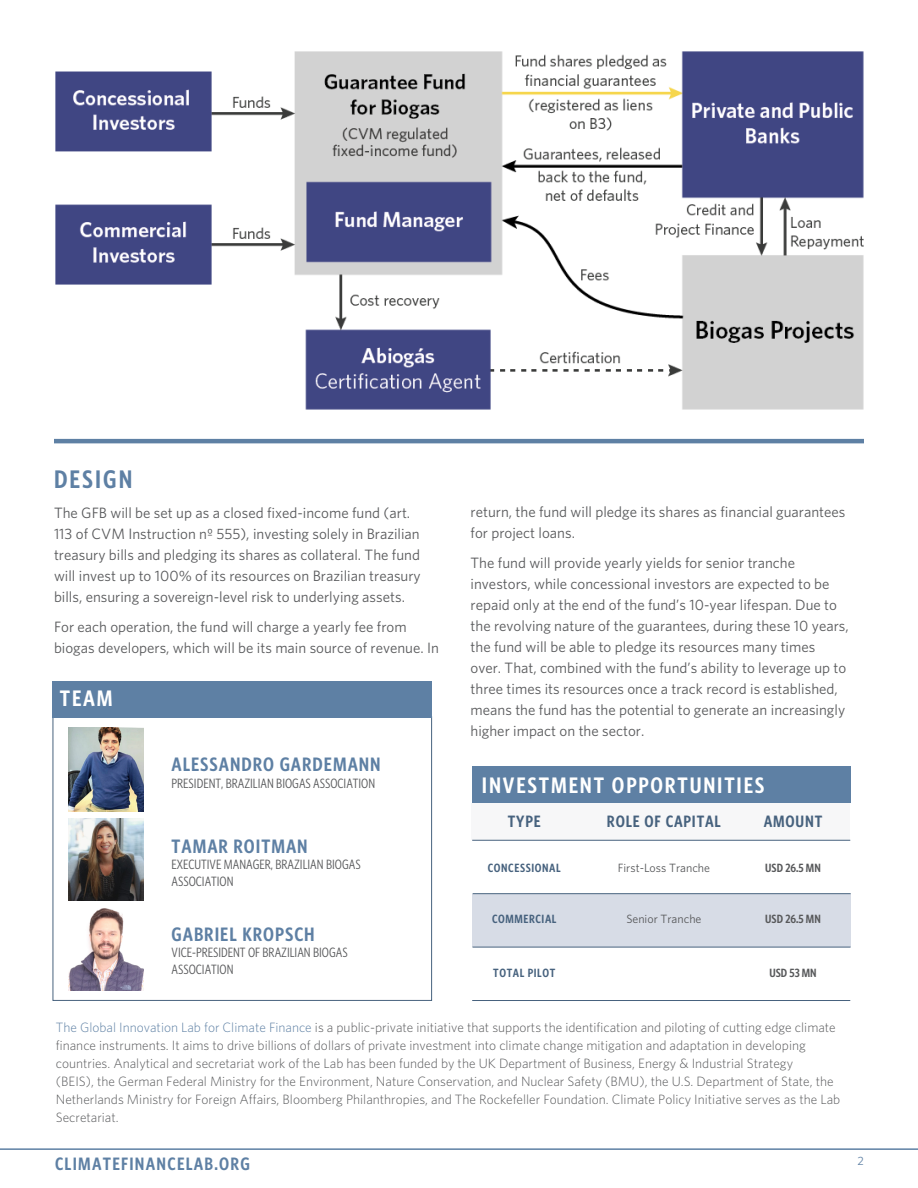
<style>
.page{position:relative;width:918px;height:1188px;background:#fff}
.page>*{position:absolute;margin:0;border:0;box-sizing:border-box;transform-origin:0 0}
.t1{font:600 25.5px "Whitney Condensed";letter-spacing:.08em;color:#5e80a4}
.t2{font:600 22.5px "Whitney Condensed";letter-spacing:.08em;color:#fff}
.t3{font:600 19.5px "Whitney Condensed";letter-spacing:.05em;color:#5e80a4}
.t4{font:600 18px "Whitney Condensed";letter-spacing:.07em;color:#5e80a4}
.t5{font:600 16.5px "Whitney Condensed";letter-spacing:.05em;color:#47627e}
.t6{font:15px/21px "Whitney";color:#58595b}
.t7{font:300 13.5px/18px "Whitney";color:#58595b}
.t8{font:13.5px/16.5px "Whitney Condensed";color:#58595b}
.t9{font:600 12px "Whitney Condensed";letter-spacing:.05em;color:#47627e}
.t10{font:12px "Whitney";color:#58595b}
.t11{font:600 12px "Whitney Condensed";color:#58595b}
.t12{font:12px "Whitney";color:#5e80a4}
.s1{color:#5e80a4}
</style>
<div class="page">
<hr style="left:0;top:1148px;width:918px;height:2px;background:#5e80a4">
<div style="left:472px;top:894px;width:379px;height:53px;background:#d7dce6"></div>
<img style="left:55px;top:51px;width:809px;height:359px">
<hr style="left:54px;top:439px;width:810px;height:4px;background:#5e80a4">
<div style="left:471px;top:803px;width:379px;height:37px;background:#f7f7f8"></div>
<div style="left:472px;top:767px;width:378px;height:36px;background:#5e80a4"></div>
<div style="left:53px;top:681px;width:379px;height:37px;background:#5e80a4"></div>
<hr style="left:473px;top:893px;width:378px;height:1px;background:#47627e">
<hr style="left:472px;top:840px;width:378px;height:1px;background:#47627e">
<hr style="left:472px;top:947px;width:379px;height:1px;background:#47627e">
<hr style="left:472px;top:1000px;width:378px;height:1px;background:#47627e">
<img style="left:68px;top:818px;width:76px;height:83px">
<img style="left:68px;top:908px;width:76px;height:82px">
<img style="left:68px;top:728px;width:76px;height:84px">
<h1 class="t1" style="left:54px;top:463px;width:80px">DESIGN</h1>
<p class="t6" style="left:54px;top:502px;width:368px">The GFB will be set up as a closed fixed-income fund (art.<br>113 of CVM Instruction nº 555), investing solely in Brazilian treasury bills and pledging its shares as collateral. The fund will invest up to 100% of its resources on Brazilian treasury bills, ensuring a sovereign-level risk to underlying assets.</p>
<p class="t6" style="left:54px;top:616px;width:387px">For each operation, the fund will charge a yearly fee from biogas developers, which will be its main source of revenue. In</p>
<h2 class="t2" style="left:60px;top:685px;width:54px">TEAM</h2>
<h3 class="t3" style="left:172px;top:752px;width:211px">ALESSANDRO GARDEMANN</h3>
<p class="t8" style="left:172px;top:775px;width:205px">PRESIDENT, BRAZILIAN BIOGAS ASSOCIATION</p>
<h3 class="t3" style="left:172px;top:834px;width:138px">TAMAR ROITMAN</h3>
<p class="t8" style="left:172px;top:856px;width:191px">EXECUTIVE MANAGER, BRAZILIAN BIOGAS<br>ASSOCIATION</p>
<h3 class="t3" style="left:172px;top:922px;width:145px">GABRIEL KROPSCH</h3>
<p class="t8" style="left:172px;top:944px;width:178px">VICE-PRESIDENT OF BRAZILIAN BIOGAS<br>ASSOCIATION</p>
<p class="t6" style="left:471px;top:501px;width:376px">return, the fund will pledge its shares as financial guarantees for project loans.</p>
<p class="t6" style="left:471px;top:552px;width:380px">The fund will provide yearly yields for senior tranche investors, while concessional investors are expected to be repaid only at the end of the fund’s 10-year lifespan. Due to the revolving nature of the guarantees, during these 10 years, the fund will be able to pledge its resources many times over. That, combined with the fund’s ability to leverage up to three times its resources once a track record is established, means the fund has the potential to generate an increasingly higher impact on the sector.</p>
<h2 class="t2" style="left:482px;top:771px;width:284px">INVESTMENT OPPORTUNITIES</h2>
<p class="t5" style="left:508px;top:811px;width:34px">TYPE</p>
<p class="t5" style="left:607px;top:811px;width:115px">ROLE OF CAPITAL</p>
<p class="t5" style="left:764px;top:811px;width:60px">AMOUNT</p>
<p class="t9" style="left:488px;top:860px;width:74px">CONCESSIONAL</p>
<p class="t11" style="left:765px;top:860px;width:57px">USD 26.5 MN</p>
<p class="t10" style="left:618px;top:860px;width:94px">First-Loss Tranche</p>
<p class="t9" style="left:492px;top:912px;width:66px">COMMERCIAL</p>
<p class="t10" style="left:626px;top:911px;width:77px">Senior Tranche</p>
<p class="t9" style="left:493px;top:965px;width:63px">TOTAL PILOT</p>
<p class="t11" style="left:765px;top:912px;width:57px">USD 26.5 MN</p>
<p class="t11" style="left:769px;top:965px;width:49px">USD 53 MN</p>
<p class="t7" style="left:56px;top:1018px;width:786px"><span class="s1">The Global Innovation Lab for Climate Finance</span> is a public-private initiative that supports the identification and piloting of cutting edge climate finance instruments. It aims to drive billions of dollars of private investment into climate change mitigation and adaptation in developing countries. Analytical and secretariat work of the Lab has been funded by the UK Department of Business, Energy &amp; Industrial Strategy<br>(BEIS), the German Federal Ministry for the Environment, Nature Conservation, and Nuclear Safety (BMU), the U.S. Department of State, the Netherlands Ministry for Foreign Affairs, Bloomberg Philanthropies, and The Rockefeller Foundation. Climate Policy Initiative serves as the Lab Secretariat.</p>
<p class="t4" style="left:55px;top:1153px;width:196px">CLIMATEFINANCELAB.ORG</p>
<p class="t12" style="left:858px;top:1153px;width:8px">2</p>
</div>
